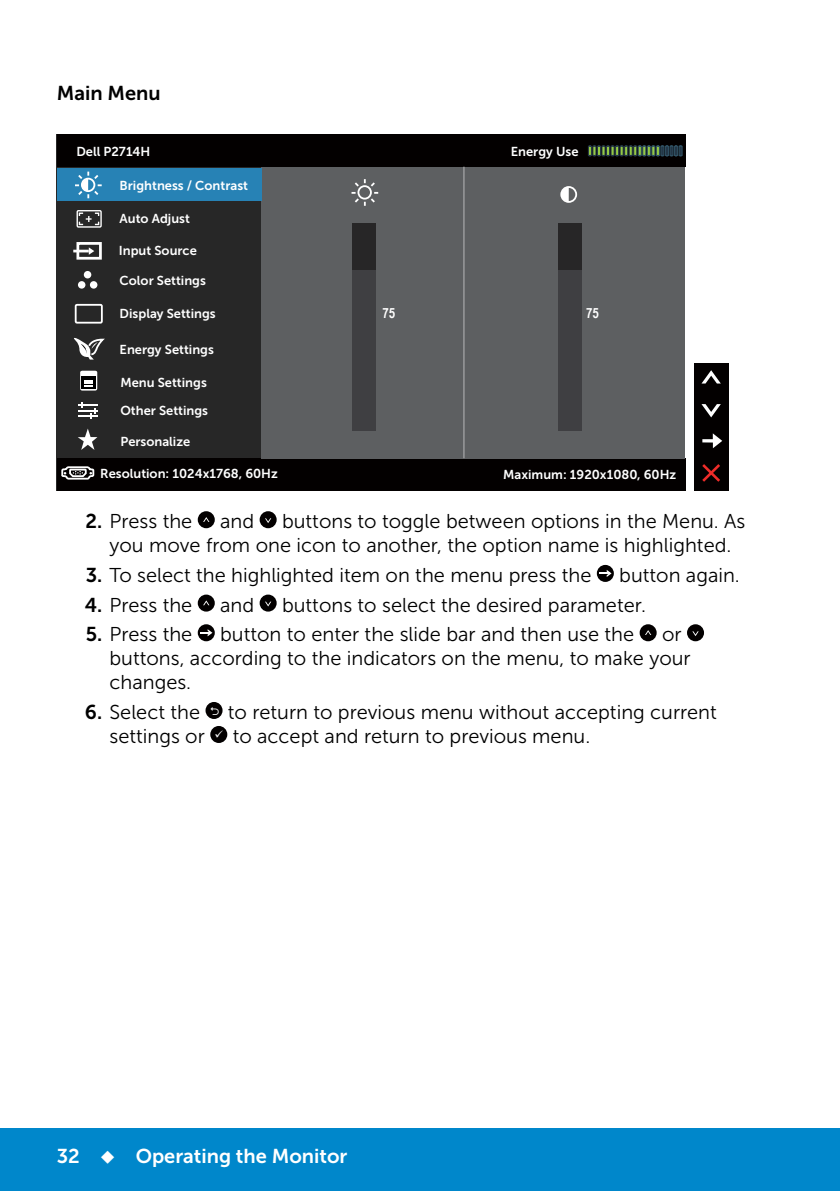
<style>
.page{position:relative;width:840px;height:1191px;background:#fff}
.page>*{position:absolute;margin:0;border:0;box-sizing:border-box;transform-origin:0 0}
.t1{font:20px/24px "Museo Sans For Dell 300";color:#000}
.t2{font:20px "Museo Sans For Dell 700";color:#fff}
.t3{font:20px "Museo Sans For Dell 700";color:#000}
.t4{font:700 14px "Arial Narrow";color:#fff}
.t5{font:12.8px/28px "Museo Sans For Dell 700";color:#fff}
.s1{font-family:"Museo Sans For Dell 700"}
</style>
<div class="page">
<div style="left:0;top:1128px;width:839px;height:63px;background:#0087cb"></div>
<div style="left:57px;top:134px;width:627px;height:357px;background:#272727"></div>
<div style="left:57px;top:134px;width:628px;height:33px;background:#030000"></div>
<div style="left:57px;top:458px;width:627px;height:33px;background:#030000"></div>
<div style="left:261px;top:167px;width:423px;height:291px;background:#5d5f61"></div>
<div style="left:57px;top:168px;width:204px;height:32px;background:#2782b5"></div>
<svg style="left:588px;top:145px;width:94px;height:12px"></svg>
<div style="left:76px;top:242px;width:26px;height:18px;border:3px solid #fff"></div>
<svg style="left:73px;top:247px;width:21px;height:8px"></svg>
<div style="left:84px;top:271px;width:7px;height:7px;background:#fff;border-radius:50%"></div>
<div style="left:78px;top:281px;width:7px;height:8px;background:#fff;border-radius:50%"></div>
<div style="left:90px;top:281px;width:7px;height:8px;background:#fff;border-radius:50%"></div>
<svg style="left:74px;top:337px;width:30px;height:22px"></svg>
<div style="left:80px;top:371px;width:17px;height:19px;background:#fff;border-radius:2px"></div>
<div style="left:81px;top:376px;width:15px;height:13px;background:#000"></div>
<svg style="left:84px;top:380px;width:9px;height:6px"></svg>
<hr style="left:78px;top:404px;width:20px;height:2px;background:#fff">
<hr style="left:78px;top:410px;width:20px;height:2px;background:#fff">
<hr style="left:78px;top:415px;width:20px;height:2px;background:#fff">
<svg style="left:90px;top:408px;width:6px;height:11px"></svg>
<svg style="left:78px;top:428px;width:19px;height:22px"></svg>
<svg style="left:61px;top:466px;width:34px;height:14px"></svg>
<svg style="left:75px;top:172px;width:27px;height:26px"></svg>
<hr style="left:463px;top:167px;width:1px;height:291px;background:#b8b8ba">
<svg style="left:351px;top:179px;width:27px;height:27px"></svg>
<div style="left:560px;top:186px;width:16px;height:17px;border:2px solid #fff;border-radius:50%"></div>
<svg style="left:561px;top:187px;width:7px;height:15px"></svg>
<div style="left:352px;top:223px;width:23px;height:47px;background:#272627"></div>
<div style="left:352px;top:270px;width:23px;height:160px;background:#3f3f42"></div>
<div style="left:557px;top:223px;width:24px;height:47px;background:#272627"></div>
<div style="left:557px;top:270px;width:24px;height:160px;background:#3f3f42"></div>
<div style="left:693px;top:363px;width:34px;height:128px;background:#030000"></div>
<svg style="left:702px;top:370px;width:18px;height:13px"></svg>
<svg style="left:701px;top:404px;width:19px;height:13px"></svg>
<svg style="left:702px;top:433px;width:19px;height:15px"></svg>
<svg style="left:702px;top:464px;width:17px;height:18px"></svg>
<svg style="left:78px;top:212px;width:22px;height:14px"></svg>
<div style="left:76px;top:210px;width:26px;height:18px;border:1px solid #fff;border-radius:2px"></div>
<div style="left:75px;top:303px;width:28px;height:21px;border:2px solid #fff;border-radius:2px"></div>
<div style="left:198px;top:511px;width:17px;height:17px;background:#030000;border-radius:50%"></div>
<svg style="left:203px;top:517px;width:6px;height:5px"></svg>
<div style="left:259px;top:511px;width:17px;height:17px;background:#030000;border-radius:50%"></div>
<svg style="left:265px;top:518px;width:6px;height:5px"></svg>
<div style="left:596px;top:565px;width:17px;height:17px;background:#030000;border-radius:50%"></div>
<svg style="left:599px;top:570px;width:12px;height:7px"></svg>
<div style="left:198px;top:594px;width:17px;height:17px;background:#030000;border-radius:50%"></div>
<svg style="left:203px;top:600px;width:6px;height:5px"></svg>
<div style="left:259px;top:594px;width:17px;height:17px;background:#030000;border-radius:50%"></div>
<svg style="left:265px;top:601px;width:6px;height:5px"></svg>
<div style="left:198px;top:624px;width:17px;height:17px;background:#030000;border-radius:50%"></div>
<svg style="left:200px;top:629px;width:12px;height:7px"></svg>
<div style="left:639px;top:624px;width:17px;height:17px;background:#030000;border-radius:50%"></div>
<svg style="left:645px;top:630px;width:6px;height:5px"></svg>
<div style="left:686px;top:624px;width:17px;height:17px;background:#030000;border-radius:50%"></div>
<svg style="left:692px;top:631px;width:6px;height:5px"></svg>
<div style="left:205px;top:702px;width:17px;height:17px;background:#030000;border-radius:50%"></div>
<div style="left:210px;top:726px;width:17px;height:17px;background:#030000;border-radius:50%"></div>
<p class="t3" style="left:57px;top:82px;width:105px">Main Menu</p>
<p class="t5" style="left:76px;top:138px;width:75px">Dell P2714H</p>
<p class="t5" style="left:510px;top:138px;width:69px">Energy Use</p>
<p class="t5" style="left:119px;top:171px;width:130px">Brightness / Contrast</p>
<p class="t5" style="left:119px;top:204px;width:72px">Auto Adjust</p>
<p class="t5" style="left:119px;top:237px;width:79px">Input Source</p>
<p class="t5" style="left:119px;top:266px;width:88px">Color Settings</p>
<p class="t5" style="left:119px;top:300px;width:98px">Display Settings</p>
<p class="t5" style="left:119px;top:335px;width:96px">Energy Settings</p>
<p class="t5" style="left:120px;top:369px;width:89px">Menu Settings<br>Other Settings</p>
<p class="t5" style="left:120px;top:427px;width:71px">Personalize</p>
<p class="t5" style="left:100px;top:459px;width:179px">Resolution: 1024x1768, 60Hz</p>
<p class="t4" style="left:382px;top:303px;width:14px">75</p>
<p class="t4" style="left:585px;top:303px;width:14px">75</p>
<p class="t5" style="left:503px;top:460px;width:174px">Maximum: 1920x1080, 60Hz</p>
<p class="t1" style="left:85px;top:509px;width:108px"><span class="s1">2.</span> Press the</p>
<p class="t1" style="left:220px;top:509px;width:36px">and</p>
<p class="t1" style="left:109px;top:509px;width:637px;text-indent:172px">buttons to toggle between options in the Menu. As you move from one icon to another, the option name is highlighted.</p>
<p class="t1" style="left:86px;top:563px;width:507px"><span class="s1">3.</span> To select the highlighted item on the menu press the</p>
<p class="t1" style="left:619px;top:563px;width:122px">button again.</p>
<p class="t1" style="left:85px;top:593px;width:109px"><span class="s1">4.</span> Press the</p>
<p class="t1" style="left:220px;top:593px;width:36px">and</p>
<p class="t1" style="left:282px;top:593px;width:365px">buttons to select the desired parameter.</p>
<p class="t1" style="left:86px;top:622px;width:108px"><span class="s1">5.</span> Press the</p>
<p class="t1" style="left:220px;top:622px;width:415px">button to enter the slide bar and then use the</p>
<p class="t1" style="left:109px;top:622px;width:582px;text-indent:552px">or buttons, according to the indicators on the menu, to make your changes.</p>
<p class="t1" style="left:85px;top:700px;width:117px"><span class="s1">6.</span> Select the</p>
<p class="t1" style="left:228px;top:700px;width:490px">to return to previous menu without accepting current</p>
<p class="t1" style="left:109px;top:724px;width:97px">settings or</p>
<p class="t1" style="left:232px;top:724px;width:359px">to accept and return to previous menu.</p>
<p class="t2" style="left:57px;top:1144px;width:292px">32 ◆ Operating the Monitor</p>
</div>
